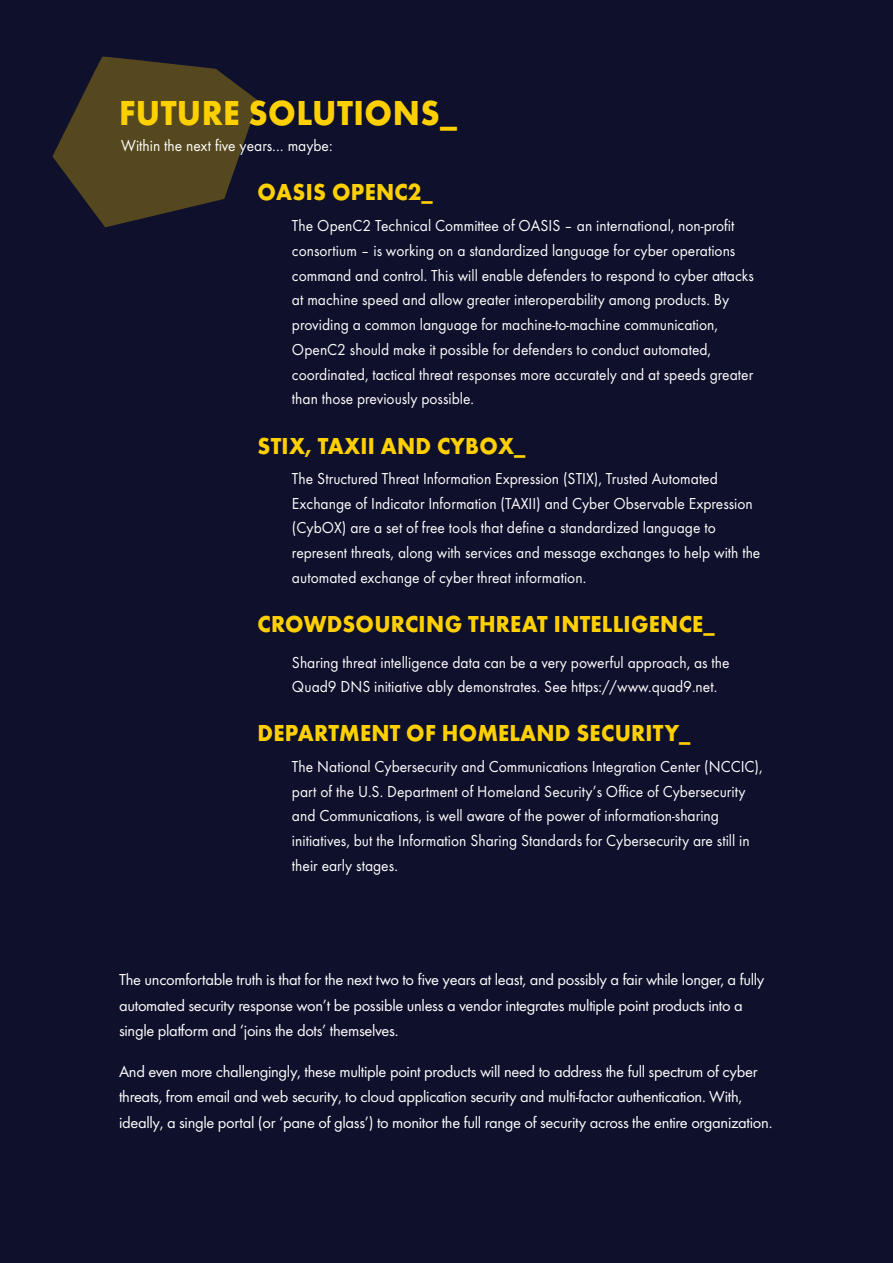
<style>
.page{position:relative;width:893px;height:1263px;background:#0f102c}
.page>*{position:absolute;margin:0;border:0;box-sizing:border-box;transform-origin:0 0}
.t1{font:700 36px "Function Pro";letter-spacing:.01em;color:#ffd000;scale:.94 1}
.t2{font:700 24px "Function Pro";letter-spacing:.01em;color:#ffd000;scale:.94 1}
.t3{font:16.5px/24.8px "Function Pro";color:#fff;scale:.94 1}
.t4{font:16.5px/25.5px "Function Pro";letter-spacing:-.02em;color:#fff}
</style>
<div class="page">
<svg style="left:52px;top:56px;width:206px;height:171px"></svg>
<h1 class="t1" style="left:119px;top:98px;width:361px">FUTURE SOLUTIONS_</h1>
<p class="t3" style="left:121px;top:135px;width:226px">Within the next five years… maybe:</p>
<h2 class="t2" style="left:258px;top:182px;width:188px">OASIS OPENC2_</h2>
<p class="t3" style="left:292px;top:214px;width:493px">The OpenC2 Technical Committee of OASIS – an international, non-profit consortium – is working on a standardized language for cyber operations command and control. This will enable defenders to respond to cyber attacks at machine speed and allow greater interoperability among products. By providing a common language for machine-to-machine communication, OpenC2 should make it possible for defenders to conduct automated, coordinated, tactical threat responses more accurately and at speeds greater than those previously possible.</p>
<h2 class="t2" style="left:258px;top:436px;width:286px">STIX, TAXII AND CYBOX_</h2>
<p class="t3" style="left:292px;top:467px;width:500px">The Structured Threat Information Expression (STIX), Trusted Automated Exchange of Indicator Information (TAXII) and Cyber Observable Expression (CybOX) are a set of free tools that define a standardized language to represent threats, along with services and message exchanges to help with the automated exchange of cyber threat information.</p>
<h2 class="t2" style="left:258px;top:614px;width:488px">CROWDSOURCING THREAT INTELLIGENCE_</h2>
<p class="t3" style="left:292px;top:651px;width:467px">Sharing threat intelligence data can be a very powerful approach, as the<br>Quad9 DNS initiative ably demonstrates. See https://www.quad9.net.</p>
<h2 class="t2" style="left:258px;top:724px;width:462px">DEPARTMENT OF HOMELAND SECURITY_</h2>
<p class="t3" style="left:292px;top:755px;width:502px">The National Cybersecurity and Communications Integration Center (NCCIC), part of the U.S. Department of Homeland Security’s Office of Cybersecurity and Communications, is well aware of the power of information-sharing initiatives, but the Information Sharing Standards for Cybersecurity are still in their early stages.</p>
<p class="t4" style="left:119px;top:968px;width:647px">The uncomfortable truth is that for the next two to five years at least, and possibly a fair while longer, a fully automated security response won’t be possible unless a vendor integrates multiple point products into a single platform and ‘joins the dots’ themselves.</p>
<p class="t4" style="left:119px;top:1060px;width:655px">And even more challengingly, these multiple point products will need to address the full spectrum of cyber threats, from email and web security, to cloud application security and multi-factor authentication. With, ideally, a single portal (or ‘pane of glass’) to monitor the full range of security across the entire organization.</p>
</div>
